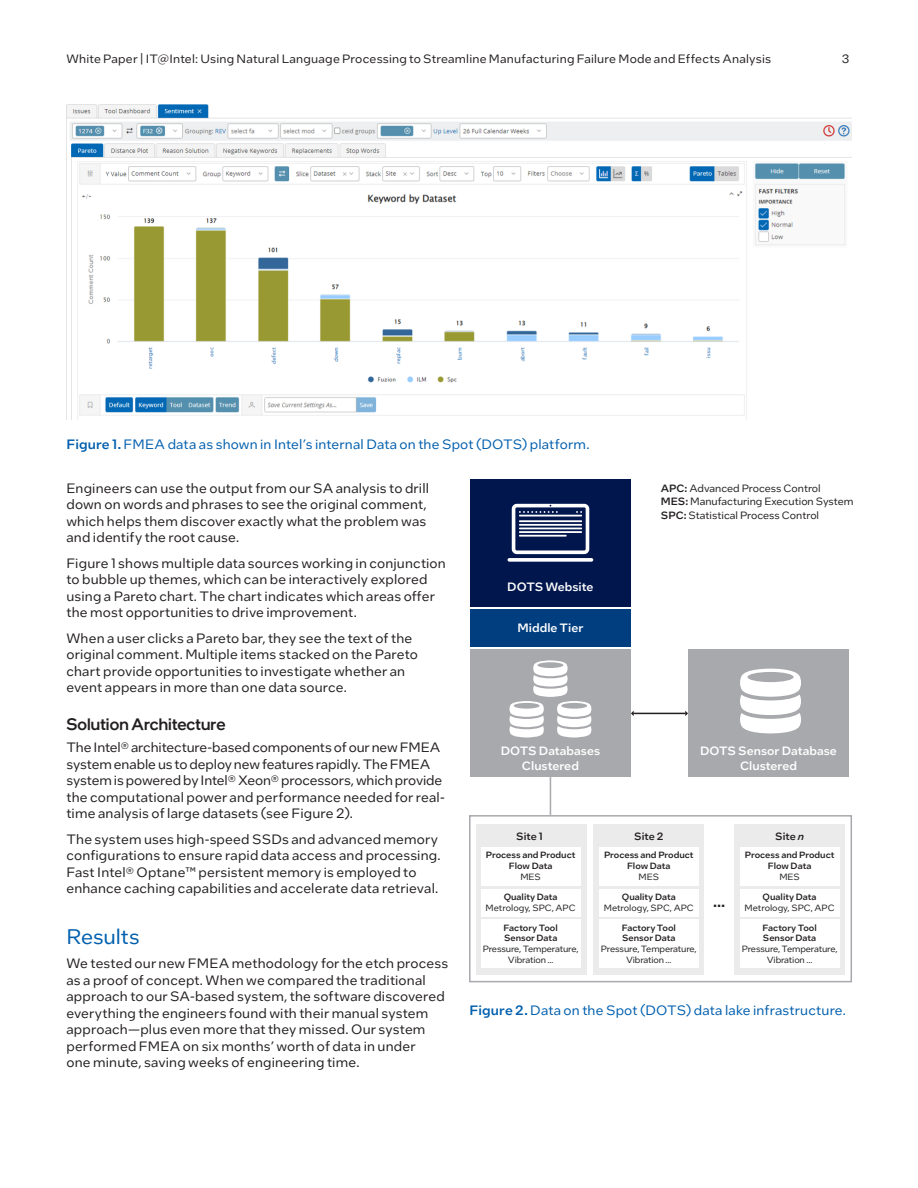
<style>
.page{position:relative;width:918px;height:1188px;background:#fff}
.page>*{position:absolute;margin:0;border:0;box-sizing:border-box;transform-origin:0 0}
.Heading_1{font:21px "Intel One Text";letter-spacing:-.005em;color:#015fae}
.Heading_2{font:500 16.5px "Intel One Display";letter-spacing:.005em;color:#231f20}
.t1{font:500 16.5px "Intel One Text";color:#231f20}
.Body_Text{font:13.5px/16.5px "Intel One Text";letter-spacing:.01em;color:#231f20}
.Caption__nested_style{font:13.5px "Intel One Text";letter-spacing:.015em;color:#015fae}
.t2{font:12px "Intel One Text";letter-spacing:.015em;color:#231f20}
.t3{font:500 12px/14.4px "Intel One Text";color:#fff;text-align:center}
.t4{font:10.5px/13.5px "Intel One Text";color:#231f20}
.t5{font:500 10.5px "Intel One Text";color:#231f20}
.t6{font:9px/10.8px "Intel One Text";letter-spacing:-.015em;color:#231f20;text-align:center}
.t7{font:500 9px/10.8px "Intel One Text";color:#231f20;text-align:center}
.s1{font-weight:500}
.s2{font-weight:400}
.s3{font-style:italic}
</style>
<div class="page">
<img style="left:67px;top:104px;width:784px;height:315px">
<div style="left:383px;top:128px;width:19px;height:6px;background:#548fad"></div>
<div style="left:688px;top:650px;width:161px;height:127px;background:#a8a9ad"></div>
<hr style="left:550px;top:775px;width:1px;height:40px;background:#a8a9ad">
<div style="left:470px;top:650px;width:161px;height:127px;background:#a8a9ad"></div>
<div style="left:470px;top:609px;width:161px;height:38px;background:#013e80"></div>
<div style="left:470px;top:479px;width:161px;height:127px;background:#00164d"></div>
<hr style="left:633px;top:713px;width:53px;height:1px;background:#231f20">
<svg style="left:631px;top:711px;width:3px;height:5px"></svg>
<svg style="left:685px;top:711px;width:3px;height:5px"></svg>
<div style="left:476px;top:825px;width:110px;height:150px;background:#ebebec"></div>
<div style="left:481px;top:847px;width:99px;height:38px;background:#fff"></div>
<div style="left:481px;top:889px;width:99px;height:28px;background:#fff"></div>
<div style="left:481px;top:920px;width:99px;height:48px;background:#fff"></div>
<div style="left:594px;top:825px;width:110px;height:150px;background:#ebebec"></div>
<div style="left:599px;top:847px;width:99px;height:38px;background:#fff"></div>
<div style="left:599px;top:889px;width:99px;height:28px;background:#fff"></div>
<div style="left:599px;top:920px;width:99px;height:48px;background:#fff"></div>
<div style="left:734px;top:825px;width:111px;height:150px;background:#ebebec"></div>
<div style="left:740px;top:847px;width:99px;height:38px;background:#fff"></div>
<div style="left:740px;top:889px;width:99px;height:28px;background:#fff"></div>
<div style="left:740px;top:920px;width:99px;height:48px;background:#fff"></div>
<div style="left:469px;top:815px;width:383px;height:167px;border:2px solid #a8a9ad"></div>
<svg style="left:740px;top:669px;width:61px;height:64px"></svg>
<svg style="left:510px;top:660px;width:81px;height:77px"></svg>
<svg style="left:508px;top:504px;width:85px;height:58px"></svg>
<hr style="left:519px;top:535px;width:48px;height:2px;background:#fff">
<hr style="left:519px;top:531px;width:63px;height:2px;background:#fff">
<hr style="left:519px;top:528px;width:63px;height:1px;background:#fff">
<hr style="left:519px;top:524px;width:63px;height:2px;background:#fff">
<hr style="left:519px;top:520px;width:63px;height:2px;background:#fff">
<hr style="left:519px;top:515px;width:63px;height:2px;background:#fff">
<p class="t2" style="left:66px;top:51px;width:706px">White Paper | IT@Intel: Using Natural Language Processing to Streamline Manufacturing Failure Mode and Effects Analysis</p>
<p class="t2" style="left:842px;top:51px;width:9px">3</p>
<p class="Caption__nested_style" style="left:66px;top:435px;width:525px"><span class="s1">Figure 1.</span> FMEA data as shown in Intel’s internal Data on the Spot (DOTS) platform.</p>
<p class="Body_Text" style="left:66px;top:479px;width:364px">Engineers can use the output from our SA analysis to drill down on words and phrases to see the original comment, which helps them discover exactly what the problem was and identify the root cause.</p>
<p class="Body_Text" style="left:66px;top:554px;width:381px">Figure 1 shows multiple data sources working in conjunction to bubble up themes, which can be interactively explored using a Pareto chart. The chart indicates which areas offer the most opportunities to drive improvement.</p>
<p class="Body_Text" style="left:66px;top:629px;width:353px">When a user clicks a Pareto bar, they see the text of the original comment. Multiple items stacked on the Pareto chart provide opportunities to investigate whether an event appears in more than one data source.</p>
<p class="Heading_2" style="left:66px;top:713px;width:161px">Solution Architecture</p>
<p class="Body_Text" style="left:66px;top:739px;width:380px">The Intel® architecture-based components of our new FMEA system enable us to deploy new features rapidly. The FMEA system is powered by Intel® Xeon® processors, which provide the computational power and performance needed for real&shy;time analysis of large datasets (see Figure 2).</p>
<p class="Body_Text" style="left:66px;top:830px;width:376px">The system uses high-speed SSDs and advanced memory configurations to ensure rapid data access and processing.<br>Fast Intel® Optane™ persistent memory is employed to enhance caching capabilities and accelerate data retrieval.</p>
<p class="Heading_1" style="left:66px;top:923px;width:75px">Results</p>
<p class="Body_Text" style="left:66px;top:955px;width:383px">We tested our new FMEA methodology for the etch process as a proof of concept. When we compared the traditional approach to our SA-based system, the software discovered everything the engineers found with their manual system approach—plus even more that they missed. Our system performed FMEA on six months’ worth of data in under<br>one minute, saving weeks of engineering time.</p>
<p class="t4" style="left:661px;top:481px;width:194px"><span class="s1">APC:</span> Advanced Process Control<br><span class="s1">MES:</span> Manufacturing Execution System<br><span class="s1">SPC:</span> Statistical Process Control</p>
<p class="t3" style="left:507px;top:579px;width:88px">DOTS Website</p>
<p class="t3" style="left:518px;top:620px;width:67px">Middle Tier</p>
<p class="t3" style="left:501px;top:744px;width:101px">DOTS Databases<br>Clustered</p>
<p class="t3" style="left:700px;top:744px;width:138px">DOTS Sensor Database<br>Clustered</p>
<p class="t5" style="left:634px;top:829px;width:31px">Site 2</p>
<p class="t5" style="left:516px;top:829px;width:28px">Site 1</p>
<p class="t7" style="left:486px;top:849px;width:91px">Process and Product<br>Flow Data<br><span class="s2">MES</span></p>
<p class="t6" style="left:486px;top:891px;width:92px"><span class="s1">Quality Data<br></span>Metrology, SPC, APC</p>
<p class="t5" style="left:775px;top:829px;width:30px">Site <span class="s3">n</span></p>
<p class="t7" style="left:745px;top:849px;width:91px">Process and Product<br>Flow Data<br><span class="s2">MES</span></p>
<p class="t6" style="left:745px;top:891px;width:92px"><span class="s1">Quality Data<br></span>Metrology, SPC, APC</p>
<p class="t7" style="left:604px;top:849px;width:91px">Process and Product<br>Flow Data<br><span class="s2">MES</span></p>
<p class="t6" style="left:604px;top:891px;width:92px"><span class="s1">Quality Data<br></span>Metrology, SPC, APC</p>
<p class="t6" style="left:601px;top:922px;width:97px"><span class="s1">Factory Tool<br>Sensor Data<br></span>Pressure, Temperature,<br>Vibration …</p>
<p class="t1" style="left:713px;top:890px;width:14px">…</p>
<p class="t6" style="left:483px;top:922px;width:97px"><span class="s1">Factory Tool<br>Sensor Data<br></span>Pressure, Temperature,<br>Vibration …</p>
<p class="t6" style="left:742px;top:922px;width:97px"><span class="s1">Factory Tool<br>Sensor Data<br></span>Pressure, Temperature,<br>Vibration …</p>
<p class="Caption__nested_style" style="left:470px;top:1002px;width:378px"><span class="s1">Figure 2.</span> Data on the Spot (DOTS) data lake infrastructure.</p>
</div>
